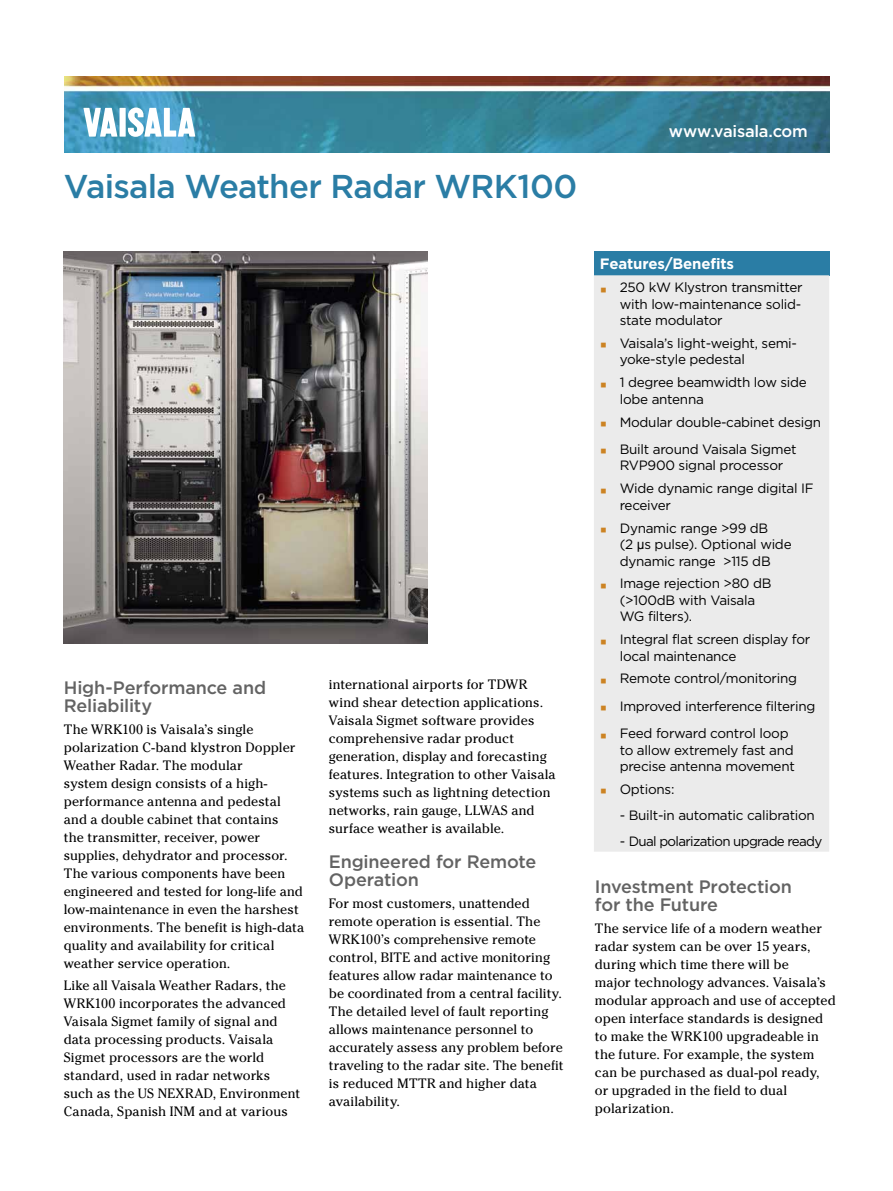
<style>
.page{position:relative;width:893px;height:1191px;background:#fff}
.page>*{position:absolute;margin:0;border:0;box-sizing:border-box;transform-origin:0 0}
.t1{font:500 33px "Gotham";letter-spacing:-.02em;color:#2a7da5}
.t2{font:500 18px/18px "Gotham";letter-spacing:-.01em;color:#636363}
.t3{font:500 16.5px "Gotham";letter-spacing:-.015em;color:#fff}
.t4{font:700 15px "Gotham";letter-spacing:-.01em;color:#fff}
.t5{font:13.5px/18px "Cheltenham Std";letter-spacing:.005em;color:#000}
.t6{font:13.5px/16.5px "Gotham";letter-spacing:-.02em;color:#000}
.t7{font:13.5px "Gotham";letter-spacing:-.05em;color:#000}
.s1{font-family:"Arial";font-size:21px;color:#cc8323}
.s2{font-family:"Arial"}
</style>
<div class="page">
<img style="left:64px;top:77px;width:765px;height:75px">
<svg style="left:83px;top:108px;width:34px;height:29px"></svg>
<div style="left:120px;top:108px;width:6px;height:29px;background:#fff"></div>
<svg style="left:128px;top:107px;width:67px;height:30px"></svg>
<div style="left:594px;top:251px;width:235px;height:24px;background:#2a7da5"></div>
<div style="left:594px;top:275px;width:235px;height:576px;background:#ebebeb"></div>
<img style="left:64px;top:251px;width:364px;height:393px">
<h1 class="t1" style="left:64px;top:164px;width:515px">Vaisala Weather Radar WRK100</h1>
<p class="t3" style="left:669px;top:121px;width:141px">www.vaisala.com</p>
<h2 class="t2" style="left:64px;top:678px;width:204px">High-Performance and<br>Reliability</h2>
<p class="t5" style="left:64px;top:720px;width:242px">The WRK100 is Vaisala’s single polarization C-band klystron Doppler Weather Radar. The modular<br>system design consists of a high&shy;performance antenna and pedestal and a double cabinet that contains<br>the transmitter, receiver, power supplies, dehydrator and processor.<br>The various components have been engineered and tested for long-life and low-maintenance in even the harshest environments. The benefit is high-data quality and availability for critical weather service operation.</p>
<p class="t5" style="left:64px;top:976px;width:238px">Like all Vaisala Weather Radars, the WRK100 incorporates the advanced Vaisala Sigmet family of signal and data processing products. Vaisala Sigmet processors are the world standard, used in radar networks such as the US NEXRAD, Environment Canada, Spanish INM and at various</p>
<p class="t5" style="left:329px;top:675px;width:228px">international airports for TDWR wind shear detection applications.<br>Vaisala Sigmet software provides comprehensive radar product generation, display and forecasting features. Integration to other Vaisala systems such as lightning detection networks, rain gauge, LLWAS and surface weather is available.</p>
<h2 class="t2" style="left:329px;top:852px;width:209px">Engineered for Remote<br>Operation</h2>
<p class="t5" style="left:329px;top:894px;width:236px">For most customers, unattended remote operation is essential. The WRK100’s comprehensive remote control, BITE and active monitoring features allow radar maintenance to be coordinated from a central facility.<br>The detailed level of fault reporting allows maintenance personnel to accurately assess any problem before traveling to the radar site. The benefit is reduced MTTR and higher data availability.</p>
<p class="t4" style="left:600px;top:254px;width:136px">Features/Benefits</p>
<p class="t6" style="left:620px;top:279px;width:184px;text-align:justify;text-indent:-20px"><span class="s1">▪</span> 250 kW Klystron transmitter with low-maintenance solid&shy;state modulator</p>
<p class="t6" style="left:620px;top:335px;width:179px;text-indent:-20px"><span class="s1">▪</span> Vaisala’s light-weight, semi&shy;yoke-style pedestal</p>
<p class="t6" style="left:620px;top:374px;width:189px;text-indent:-20px"><span class="s1">▪</span> 1 degree beamwidth low side lobe antenna</p>
<p class="t6" style="left:600px;top:413px;width:223px"><span class="s1">▪</span> Modular double-cabinet design</p>
<p class="t6" style="left:600px;top:440px;width:198px;text-align:center"><span class="s1">▪</span> Built around Vaisala Sigmet<br>RVP900 signal processor</p>
<p class="t6" style="left:620px;top:480px;width:195px;text-indent:-20px"><span class="s1">▪</span> Wide dynamic range digital IF receiver</p>
<p class="t6" style="left:620px;top:519px;width:173px;text-indent:-20px"><span class="s1">▪</span> Dynamic range &gt;99 dB<br>(2 <span class="s2">µ</span>s pulse). Optional wide dynamic range &gt;115 dB</p>
<p class="t6" style="left:620px;top:575px;width:153px;text-indent:-20px"><span class="s1">▪</span> Image rejection &gt;80 dB (&gt;100dB with Vaisala<br>WG filters).</p>
<p class="t6" style="left:620px;top:631px;width:192px;text-indent:-20px"><span class="s1">▪</span> Integral flat screen display for local maintenance</p>
<p class="t6" style="left:600px;top:670px;width:199px"><span class="s1">▪</span> Remote control/monitoring</p>
<p class="t6" style="left:600px;top:697px;width:217px"><span class="s1">▪</span> Improved interference filtering</p>
<p class="t6" style="left:620px;top:724px;width:177px;text-indent:-20px"><span class="s1">▪</span> Feed forward control loop to allow extremely fast and precise antenna movement</p>
<p class="t6" style="left:600px;top:780px;width:76px"><span class="s1">▪</span> Options:</p>
<p class="t6" style="left:620px;top:806px;width:197px">- Built-in automatic calibration</p>
<p class="t7" style="left:620px;top:832px;width:204px">- Dual polarization upgrade ready</p>
<h2 class="t2" style="left:595px;top:877px;width:198px">Investment Protection for the Future</h2>
<p class="t5" style="left:595px;top:919px;width:242px">The service life of a modern weather radar system can be over 15 years, during which time there will be<br>major technology advances. Vaisala’s modular approach and use of accepted open interface standards is designed to make the WRK100 upgradeable in the future. For example, the system can be purchased as dual-pol ready, or upgraded in the field to dual polarization.</p>
</div>
